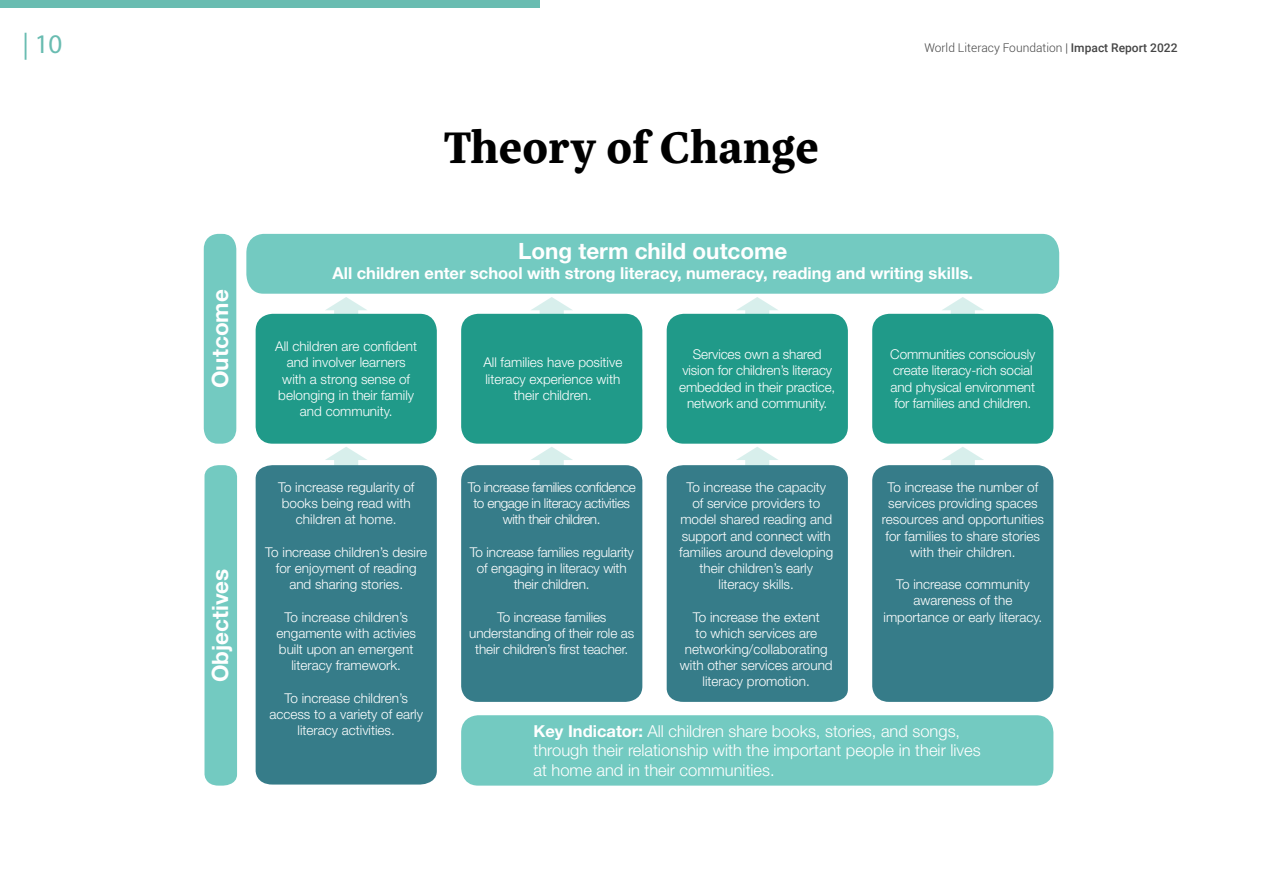
<style>
.page{position:relative;width:1263px;height:893px;background:#fff}
.page>*{position:absolute;margin:0;border:0;box-sizing:border-box;transform-origin:0 0}
.t1{font:700 45px "Eskorte Latin";color:#000}
.t2{font:27px "Myriad Pro";color:#69bcb1}
.t3{font:700 22.5px "Helvetica Neue LT Std";color:#fff}
.t4{font:300 16.5px/19.8px "Helvetica Neue LT Std";color:#fff}
.t5{font:700 16.5px "Helvetica Neue LT Std";color:#fff}
.t6{font:300 13.5px/16.2px "Helvetica Neue LT Std";color:#fff;text-align:center}
.t7{font:300 13.5px/16.2px "Helvetica Neue LT Std";letter-spacing:-.03em;color:#fff;text-align:center}
.t8{font:300 12px "Roboto";color:#454545}
.s1{font-weight:500}
.s2{font-weight:700}
</style>
<div class="page">
<div style="left:0;top:0;width:539px;height:8px;background:#69bcb1"></div>
<hr style="left:1262px;top:0;width:1px;height:298px;background:#d1d3d4">
<hr style="left:1262px;top:298px;width:1px;height:297px;background:#d1d3d4">
<hr style="left:1262px;top:595px;width:1px;height:298px;background:#d1d3d4">
<svg style="left:325px;top:297px;width:43px;height:17px"></svg>
<svg style="left:325px;top:447px;width:42px;height:18px"></svg>
<svg style="left:530px;top:297px;width:43px;height:17px"></svg>
<svg style="left:531px;top:447px;width:42px;height:18px"></svg>
<svg style="left:736px;top:297px;width:43px;height:17px"></svg>
<svg style="left:941px;top:297px;width:43px;height:17px"></svg>
<svg style="left:942px;top:447px;width:42px;height:18px"></svg>
<div style="left:246px;top:234px;width:813px;height:60px;background:#73cac1"></div>
<div style="left:461px;top:715px;width:592px;height:71px;background:#73cac1;border-radius:17px"></div>
<div style="left:204px;top:234px;width:32px;height:210px;background:#73cac1;border-radius:15px"></div>
<div style="left:204px;top:465px;width:33px;height:321px;background:#73cac1"></div>
<div style="left:256px;top:314px;width:181px;height:130px;background:#209a89;border-radius:17px"></div>
<div style="left:256px;top:465px;width:181px;height:319px;background:#367c89"></div>
<div style="left:461px;top:465px;width:181px;height:237px;background:#367c89;border-radius:16px"></div>
<svg style="left:667px;top:447px;width:181px;height:255px;background:#448591"></svg>
<div style="left:872px;top:465px;width:181px;height:237px;background:#367c89;border-radius:16px"></div>
<div style="left:461px;top:314px;width:181px;height:130px;background:#209a89;border-radius:17px"></div>
<div style="left:667px;top:314px;width:181px;height:130px;background:#209a89;border-radius:17px"></div>
<div style="left:872px;top:314px;width:181px;height:130px;background:#209a89;border-radius:17px"></div>
<h2 class="t2" style="left:23px;top:27px;width:41px">| 10</h2>
<p class="t8" style="left:924px;top:39px;width:255px">World Literacy Foundation | <span class="s1">Impact Report 2022</span></p>
<h1 class="t1" style="left:444px;top:121px;width:376px">Theory of Change</h1>
<h3 class="t3" style="left:206px;top:388px;width:100px;rotate:-90deg">Outcome</h3>
<h3 class="t3" style="left:206px;top:682px;width:115px;rotate:-90deg">Objectives</h3>
<h3 class="t3" style="left:518px;top:238px;width:271px">Long term child outcome</h3>
<p class="t5" style="left:332px;top:263px;width:642px">All children enter school with strong literacy, numeracy, reading and writing skills.</p>
<p class="t6" style="left:275px;top:338px;width:143px">All children are confident and involver learners with a strong sense of belonging in their family and community.</p>
<p class="t6" style="left:278px;top:479px;width:138px">To increase regularity of books being read with children at home.</p>
<p class="t6" style="left:265px;top:544px;width:163px">To increase children’s desire for enjoyment of reading and sharing stories.</p>
<p class="t6" style="left:277px;top:608px;width:141px">To increase children’s engamente with activies built upon an emergent literacy framework.</p>
<p class="t6" style="left:269px;top:689px;width:155px">To increase children’s access to a variety of early literacy activities.</p>
<p class="t6" style="left:483px;top:354px;width:141px">All families have positive literacy experience with their children.</p>
<p class="t6" style="left:679px;top:346px;width:158px">Services own a shared vision for children’s literacy embedded in their practice, network and community.</p>
<p class="t6" style="left:890px;top:346px;width:147px;text-align:left">Communities consciously create literacy-rich social and physical environment for families and children.</p>
<p class="t7" style="left:468px;top:479px;width:169px">To increase families confidence to engage in literacy activities with their children.</p>
<p class="t6" style="left:470px;top:544px;width:166px">To increase families regularity of engaging in literacy with their children.</p>
<p class="t6" style="left:469px;top:608px;width:166px">To increase families understanding of their role as their children’s first teacher.</p>
<p class="t6" style="left:679px;top:479px;width:156px">To increase the capacity of service providers to model shared reading and support and connect with families around developing their children’s early literacy skills.</p>
<p class="t6" style="left:680px;top:608px;width:154px">To increase the extent<br>to which services are networking/collaborating with other services around literacy promotion.</p>
<p class="t6" style="left:882px;top:479px;width:164px">To increase the number of services providing spaces resources and opportunities for families to share stories with their children.</p>
<p class="t6" style="left:883px;top:576px;width:160px">To increase community awareness of the importance or early literacy.</p>
<p class="t4" style="left:533px;top:720px;width:449px"><span class="s2">Key Indicator:</span> All children share books, stories, and songs, through their relationship with the important people in their lives at home and in their communities.</p>
</div>
